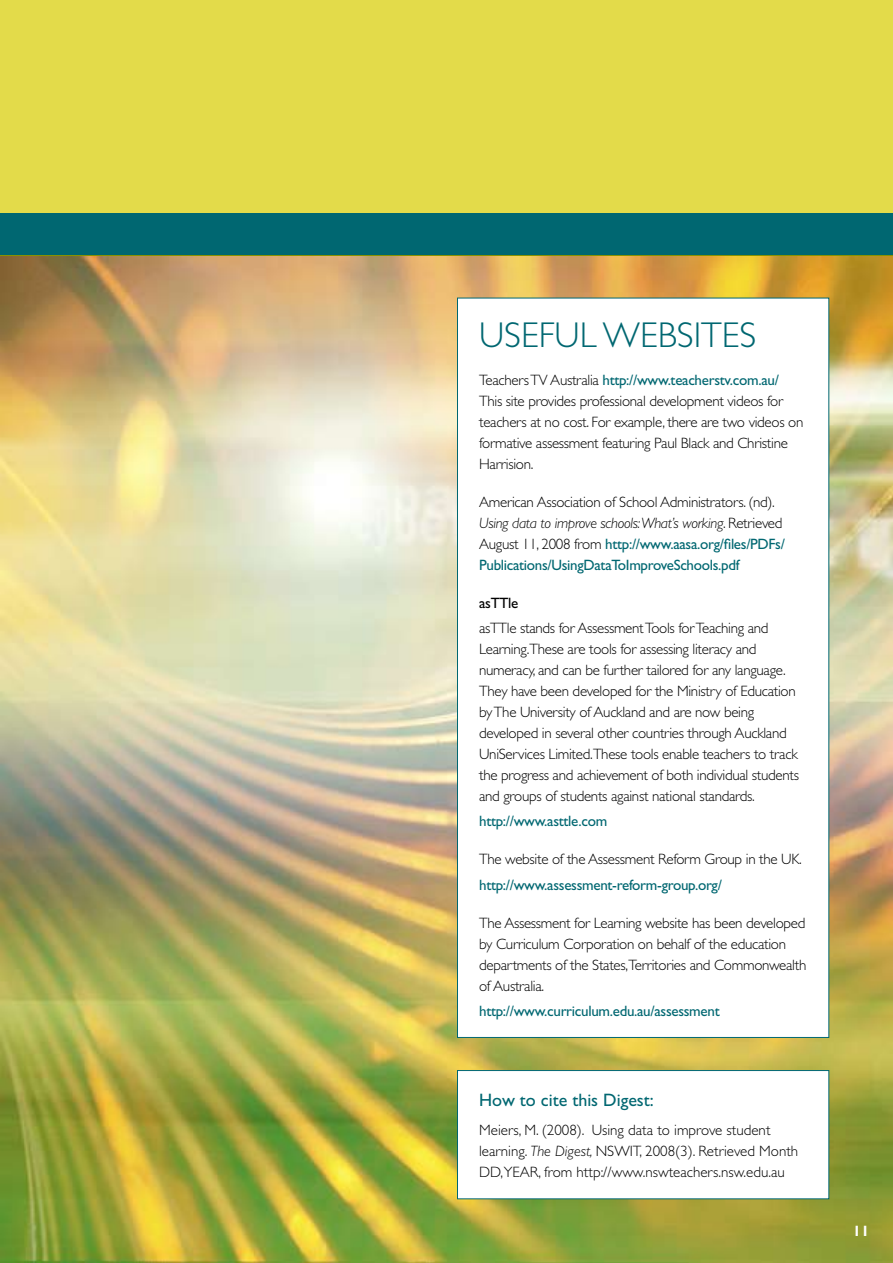
<style>
.page{position:relative;width:893px;height:1263px;background:#fff}
.page>*{position:absolute;margin:0;border:0;box-sizing:border-box;transform-origin:0 0}
.t1{font:300 36px "Gill Sans";color:#006771}
.t2{font:18px "Gill Sans";color:#006771}
.t3{font:300 15px/21px "Gill Sans";letter-spacing:-.02em;color:#000}
.t4{font:300 15px/21px "Gill Sans";color:#000}
.t5{font:15px "Gill Sans";letter-spacing:-.02em;color:#006771}
.t6{font:15px "Gill Sans";letter-spacing:-.02em;color:#000}
.t7{font:700 15px "Gill Sans";color:#fff}
.s1{font-weight:400;color:#006771}
.s2{font-style:italic}
</style>
<div class="page">
<div style="left:0;top:213px;width:893px;height:42px;background:#006771"></div>
<img style="left:0;top:257px;width:893px;height:1006px">
<div style="left:0;top:0;width:893px;height:213px;background:#e3db4a"></div>
<div style="left:457px;top:298px;width:372px;height:739px;background:#fff"></div>
<div style="left:457px;top:1070px;width:372px;height:129px;background:#fff"></div>
<div style="left:457px;top:1070px;width:372px;height:129px;border:1px solid #006771"></div>
<h1 class="t1" style="left:479px;top:314px;width:279px">USEFUL WEBSITES</h1>
<p class="t3" style="left:479px;top:369px;width:326px">Teachers TV Australia <span class="s1">http://www.teacherstv.com.au/ </span>This site provides professional development videos for teachers at no cost. For example, there are two videos on formative assessment featuring Paul Black and Christine Harrision.</p>
<p class="t3" style="left:479px;top:491px;width:307px">American Association of School Administrators. (nd).<br><span class="s2">Using data to improve schools:What’s working</span>. Retrieved August 11, 2008 from <span class="s1">http://www.aasa.org/files/PDFs/ Publications/UsingDataToImproveSchools.pdf</span></p>
<p class="t6" style="left:479px;top:594px;width:41px">asTTle</p>
<p class="t3" style="left:479px;top:617px;width:321px">asTTle stands for Assessment Tools for Teaching and Learning.These are tools for assessing literacy and numeracy, and can be further tailored for any language.<br>They have been developed for the Ministry of Education by The University of Auckland and are now being developed in several other countries through Auckland UniServices Limited.These tools enable teachers to track the progress and achievement of both individual students and groups of students against national standards.</p>
<p class="t5" style="left:479px;top:813px;width:130px">http://www.asttle.com</p>
<p class="t3" style="left:479px;top:849px;width:324px">The website of the Assessment Reform Group in the UK.</p>
<p class="t5" style="left:479px;top:876px;width:244px">http://www.assessment-reform-group.org/</p>
<p class="t3" style="left:479px;top:912px;width:329px">The Assessment for Learning website has been developed by Curriculum Corporation on behalf of the education departments of the States,Territories and Commonwealth of Australia.</p>
<p class="t5" style="left:479px;top:1002px;width:242px">http://www.curriculum.edu.au/assessment</p>
<p class="t2" style="left:479px;top:1089px;width:176px">How to cite this Digest:</p>
<p class="t4" style="left:479px;top:1120px;width:321px">Meiers, M. (2008). Using data to improve student learning. <span class="s2">The Digest,</span> NSWIT, 2008(3). Retrieved Month<br>DD,YEAR, from http://www.nswteachers.nsw.edu.au</p>
<p class="t7" style="left:853px;top:1222px;width:18px">11</p>
</div>
